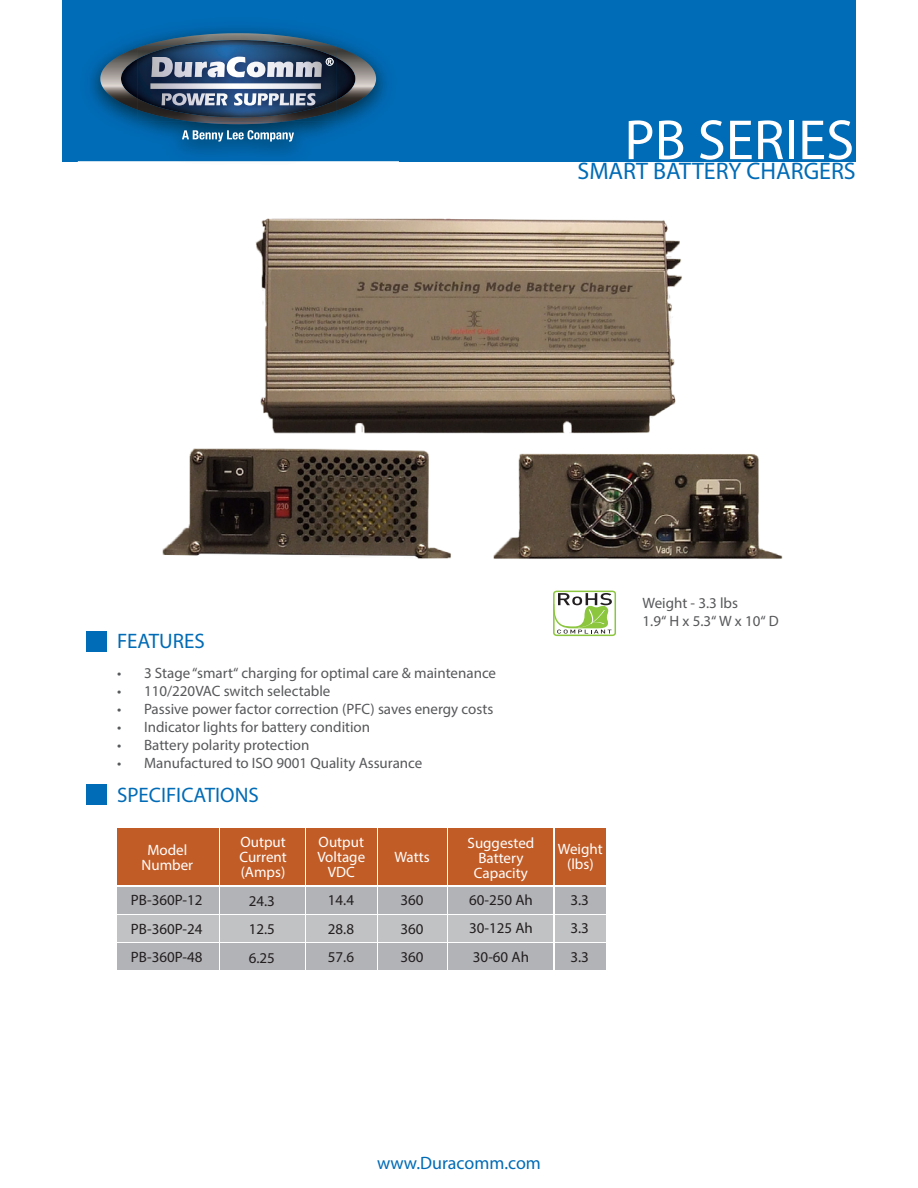
<style>
.page{position:relative;width:918px;height:1188px;background:#fff}
.page>*{position:absolute;margin:0;border:0;box-sizing:border-box;transform-origin:0 0}
.t1{font:57px "Myriad Pro";color:#fff}
.t2{font:24px "Myriad Pro";color:#006bb6}
.t3{font:21px "Myriad Pro";color:#006bb6}
.Footer_URL{font:18px "Myriad Pro";color:#006bb6}
.Weight___Dimention{font:15px "Myriad Pro";color:#57585a}
.Price{font:15px "Myriad Pro";color:#231f20}
.Table_Title{font:15px/15px "Myriad Pro";color:#fff;text-align:center}
</style>
<div class="page">
<div style="left:86px;top:631px;width:21px;height:21px;background:#006bb6"></div>
<div style="left:86px;top:785px;width:21px;height:20px;background:#006bb6"></div>
<div style="left:62px;top:0;width:794px;height:161px;background:#006bb6"></div>
<img style="left:78px;top:28px;width:321px;height:134px">
<svg style="left:239px;top:34px;width:34px;height:6px"></svg>
<img style="left:239px;top:40px;width:58px;height:5px">
<img style="left:121px;top:97px;width:17px;height:2px">
<img style="left:121px;top:77px;width:17px;height:20px">
<img style="left:100px;top:48px;width:38px;height:29px">
<img style="left:121px;top:60px;width:14px;height:26px">
<img style="left:217px;top:124px;width:43px;height:1px">
<img style="left:194px;top:122px;width:88px;height:2px">
<img style="left:145px;top:33px;width:94px;height:12px">
<img style="left:337px;top:47px;width:39px;height:63px">
<img style="left:346px;top:64px;width:9px;height:14px">
<img style="left:313px;top:45px;width:24px;height:54px">
<img style="left:138px;top:45px;width:175px;height:54px">
<svg style="left:138px;top:45px;width:7px;height:3px"></svg>
<img style="left:138px;top:99px;width:199px;height:23px">
<img style="left:143px;top:106px;width:44px;height:8px">
<img style="left:138px;top:99px;width:12px;height:7px">
<img style="left:321px;top:100px;width:16px;height:6px">
<svg style="left:333px;top:97px;width:9px;height:4px"></svg>
<svg style="left:151px;top:57px;width:202px;height:20px;background:#7f8b9f"></svg>
<svg style="left:150px;top:83px;width:171px;height:23px;background:#808ca3"></svg>
<svg style="left:182px;top:130px;width:112px;height:12px"></svg>
<div style="left:117px;top:887px;width:102px;height:27px;background:#b2b3b7"></div>
<div style="left:117px;top:944px;width:102px;height:26px;background:#b2b3b7"></div>
<div style="left:117px;top:915px;width:102px;height:27px;background:#c1c2c4"></div>
<div style="left:220px;top:887px;width:84px;height:27px;background:#b2b3b7"></div>
<div style="left:220px;top:944px;width:84px;height:26px;background:#b2b3b7"></div>
<div style="left:220px;top:915px;width:84px;height:27px;background:#c1c2c4"></div>
<div style="left:306px;top:887px;width:71px;height:27px;background:#b2b3b7"></div>
<div style="left:306px;top:944px;width:71px;height:26px;background:#b2b3b7"></div>
<div style="left:306px;top:915px;width:71px;height:27px;background:#c1c2c4"></div>
<div style="left:378px;top:887px;width:68px;height:27px;background:#b2b3b7"></div>
<div style="left:378px;top:944px;width:68px;height:26px;background:#b2b3b7"></div>
<div style="left:378px;top:915px;width:68px;height:27px;background:#c1c2c4"></div>
<div style="left:448px;top:887px;width:105px;height:27px;background:#b2b3b7"></div>
<div style="left:448px;top:944px;width:105px;height:26px;background:#b2b3b7"></div>
<div style="left:117px;top:829px;width:102px;height:56px;background:#c25c26"></div>
<div style="left:220px;top:829px;width:84px;height:56px;background:#c25c26"></div>
<div style="left:378px;top:829px;width:68px;height:56px;background:#c25c26"></div>
<div style="left:306px;top:829px;width:71px;height:56px;background:#c25c26"></div>
<div style="left:448px;top:829px;width:105px;height:56px;background:#c25c26"></div>
<div style="left:448px;top:915px;width:105px;height:27px;background:#c1c2c4"></div>
<div style="left:555px;top:887px;width:51px;height:27px;background:#b2b3b7"></div>
<div style="left:555px;top:944px;width:51px;height:26px;background:#b2b3b7"></div>
<div style="left:555px;top:915px;width:51px;height:27px;background:#c1c2c4"></div>
<div style="left:555px;top:829px;width:51px;height:56px;background:#c25c26"></div>
<img style="left:162px;top:448px;width:250px;height:109px">
<img style="left:252px;top:218px;width:430px;height:243px">
<img style="left:412px;top:427px;width:371px;height:132px">
<div style="left:553px;top:591px;width:63px;height:45px;border:2px solid #8bc63e;border-radius:3px"></div>
<svg style="left:553px;top:593px;width:59px;height:41px"></svg>
<p class="t1" style="left:624px;top:105px;width:231px">PB SERIES</p>
<p class="t2" style="left:578px;top:157px;width:280px">SMART BATTERY CHARGERS</p>
<p class="t3" style="left:117px;top:628px;width:89px">FEATURES</p>
<p class="Weight___Dimention" style="left:117px;top:664px;width:381px">• 3 Stage “smart“ charging for optimal care &amp; maintenance</p>
<p class="Weight___Dimention" style="left:117px;top:682px;width:215px">• 110/220VAC switch selectable</p>
<p class="Weight___Dimention" style="left:117px;top:700px;width:378px">• Passive power factor correction (PFC) saves energy costs</p>
<p class="Weight___Dimention" style="left:117px;top:718px;width:255px">• Indicator lights for battery condition</p>
<p class="Weight___Dimention" style="left:117px;top:736px;width:194px">• Battery polarity protection</p>
<p class="Weight___Dimention" style="left:117px;top:754px;width:307px">• Manufactured to ISO 9001 Quality Assurance</p>
<p class="t3" style="left:117px;top:782px;width:143px">SPECIFICATIONS</p>
<p class="Table_Title" style="left:147px;top:842px;width:41px">Model</p>
<p class="Table_Title" style="left:142px;top:857px;width:53px">Number</p>
<p class="Price" style="left:131px;top:891px;width:73px">PB-360P-12</p>
<p class="Price" style="left:131px;top:919px;width:73px">PB-360P-24</p>
<p class="Price" style="left:131px;top:948px;width:73px">PB-360P-48</p>
<p class="Table_Title" style="left:240px;top:834px;width:47px">Output</p>
<p class="Table_Title" style="left:240px;top:849px;width:49px">Current</p>
<p class="Table_Title" style="left:241px;top:864px;width:46px">(Amps)</p>
<p class="Price" style="left:249px;top:891px;width:28px">24.3</p>
<p class="Price" style="left:249px;top:920px;width:28px">12.5</p>
<p class="Price" style="left:249px;top:948px;width:28px">6.25</p>
<p class="Table_Title" style="left:319px;top:834px;width:47px">Output</p>
<p class="Table_Title" style="left:317px;top:849px;width:49px">Voltage</p>
<p class="Table_Title" style="left:328px;top:864px;width:29px">VDC</p>
<p class="Price" style="left:328px;top:891px;width:28px">14.4</p>
<p class="Price" style="left:328px;top:919px;width:28px">28.8</p>
<p class="Price" style="left:328px;top:948px;width:28px">57.6</p>
<p class="Table_Title" style="left:394px;top:849px;width:37px">Watts</p>
<p class="Price" style="left:401px;top:891px;width:25px">360</p>
<p class="Price" style="left:401px;top:919px;width:25px">360</p>
<p class="Price" style="left:401px;top:948px;width:25px">360</p>
<p class="Table_Title" style="left:468px;top:835px;width:68px">Suggested<br>Battery</p>
<p class="Table_Title" style="left:474px;top:865px;width:55px">Capacity</p>
<p class="Price" style="left:469px;top:891px;width:65px">60-250 Ah</p>
<p class="Price" style="left:469px;top:919px;width:65px">30-125 Ah</p>
<p class="Price" style="left:473px;top:948px;width:58px">30-60 Ah</p>
<p class="Table_Title" style="left:558px;top:842px;width:46px">Weight</p>
<p class="Table_Title" style="left:567px;top:857px;width:28px">(lbs)</p>
<p class="Price" style="left:570px;top:890px;width:20px">3.3</p>
<p class="Price" style="left:570px;top:919px;width:20px">3.3</p>
<p class="Price" style="left:570px;top:947px;width:20px">3.3</p>
<p class="Weight___Dimention" style="left:643px;top:594px;width:97px">Weight - 3.3 lbs</p>
<p class="Weight___Dimention" style="left:643px;top:612px;width:138px">1.9“ H x 5.3“ W x 10“ D</p>
<p class="Footer_URL" style="left:377px;top:1152px;width:165px">www.Duracomm.com</p>
</div>
